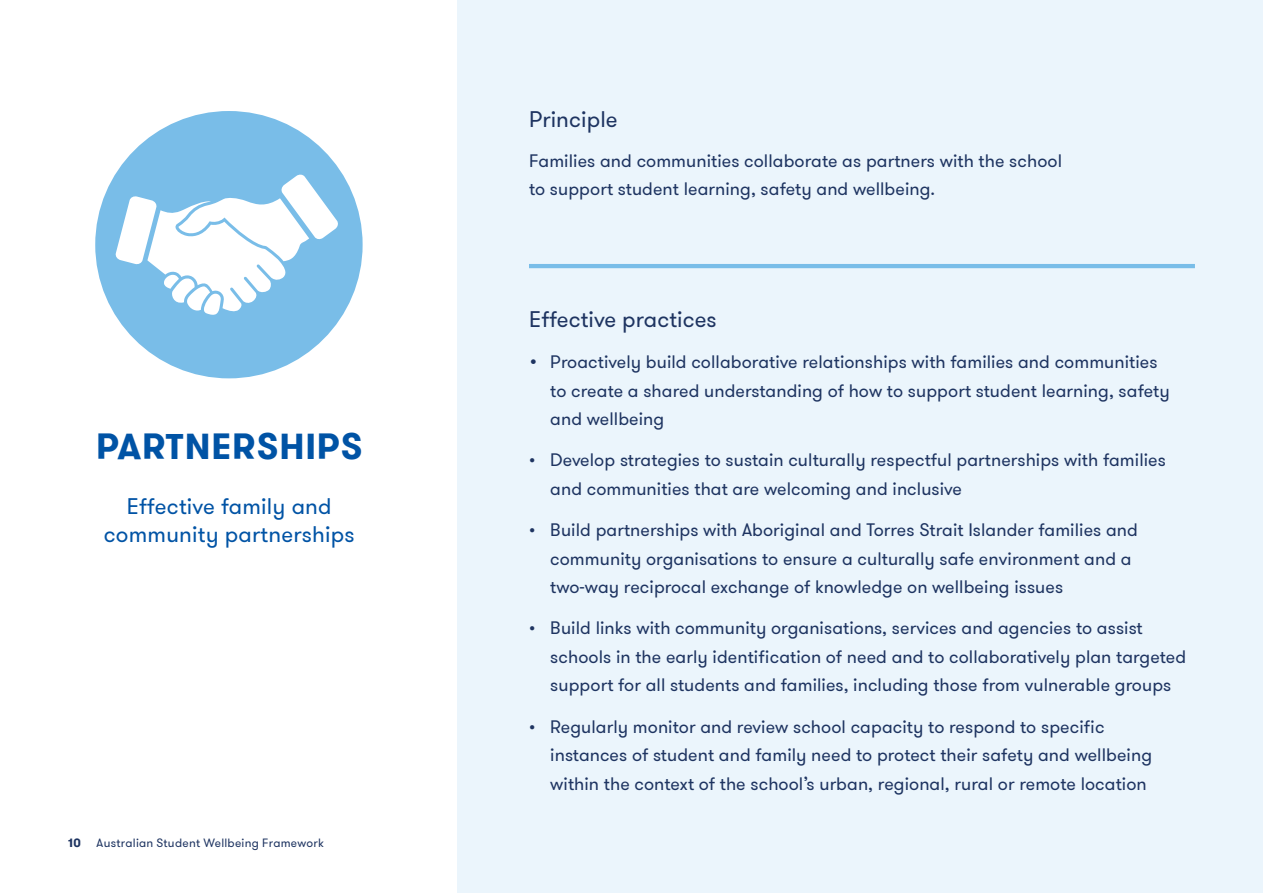
<style>
.page{position:relative;width:1263px;height:893px;background:#fff}
.page>*{position:absolute;margin:0;border:0;box-sizing:border-box;transform-origin:0 0}
.t1{font:700 36px "GT Walsheim Pro";letter-spacing:.025em;color:#0053a5}
.t2{font:22.5px/28.5px "GT Walsheim Pro";letter-spacing:.01em;color:#0053a5;text-align:center}
.t3{font:22.5px "GT Walsheim Pro";letter-spacing:.005em;color:#1e3461}
.t4{font:18px/28.5px "GT Walsheim Pro";letter-spacing:.005em;color:#1e3461}
.t5{font:12px "GT Walsheim Pro";letter-spacing:.02em;color:#1e3461}
.t6{font:700 12px "GT Walsheim Pro";color:#1e3461}
.s1{font-family:"Gotham Rounded"}
</style>
<div class="page">
<div style="left:458px;top:0;width:805px;height:893px;background:#ebf5fc"></div>
<svg style="left:95px;top:111px;width:268px;height:267px;fill:#79bde8"></svg>
<hr style="left:529px;top:264px;width:666px;height:4px;background:#79bde8">
<h1 class="t1" style="left:96px;top:422px;width:268px">PARTNERSHIPS</h1>
<p class="t2" style="left:104px;top:492px;width:252px">Effective family and community partnerships</p>
<p class="t6" style="left:68px;top:835px;width:14px">10</p>
<p class="t5" style="left:97px;top:835px;width:229px">Australian Student Wellbeing Framework</p>
<h2 class="t3" style="left:529px;top:105px;width:90px">Principle</h2>
<p class="t4" style="left:529px;top:147px;width:535px">Families and communities collaborate as partners with the school to support student learning, safety and wellbeing.</p>
<h2 class="t3" style="left:529px;top:305px;width:189px">Effective practices</h2>
<p class="t4" style="left:550px;top:348px;width:621px;text-indent:-21px"><span class="s1">•</span> Proactively build collaborative relationships with families and communities to create a shared understanding of how to support student learning, safety and wellbeing</p>
<p class="t4" style="left:550px;top:446px;width:617px;text-indent:-21px">• Develop strategies to sustain culturally respectful partnerships with families and communities that are welcoming and inclusive</p>
<p class="t4" style="left:550px;top:516px;width:589px;text-indent:-21px">• Build partnerships with Aboriginal and Torres Strait Islander families and community organisations to ensure a culturally safe environment and a two-way reciprocal exchange of knowledge on wellbeing issues</p>
<p class="t4" style="left:550px;top:614px;width:637px;text-indent:-21px">• Build links with community organisations, services and agencies to assist schools in the early identification of need and to collaboratively plan targeted support for all students and families, including those from vulnerable groups</p>
<p class="t4" style="left:550px;top:712px;width:603px;text-indent:-21px">• Regularly monitor and review school capacity to respond to specific instances of student and family need to protect their safety and wellbeing within the context of the school’s urban, regional, rural or remote location</p>
</div>
